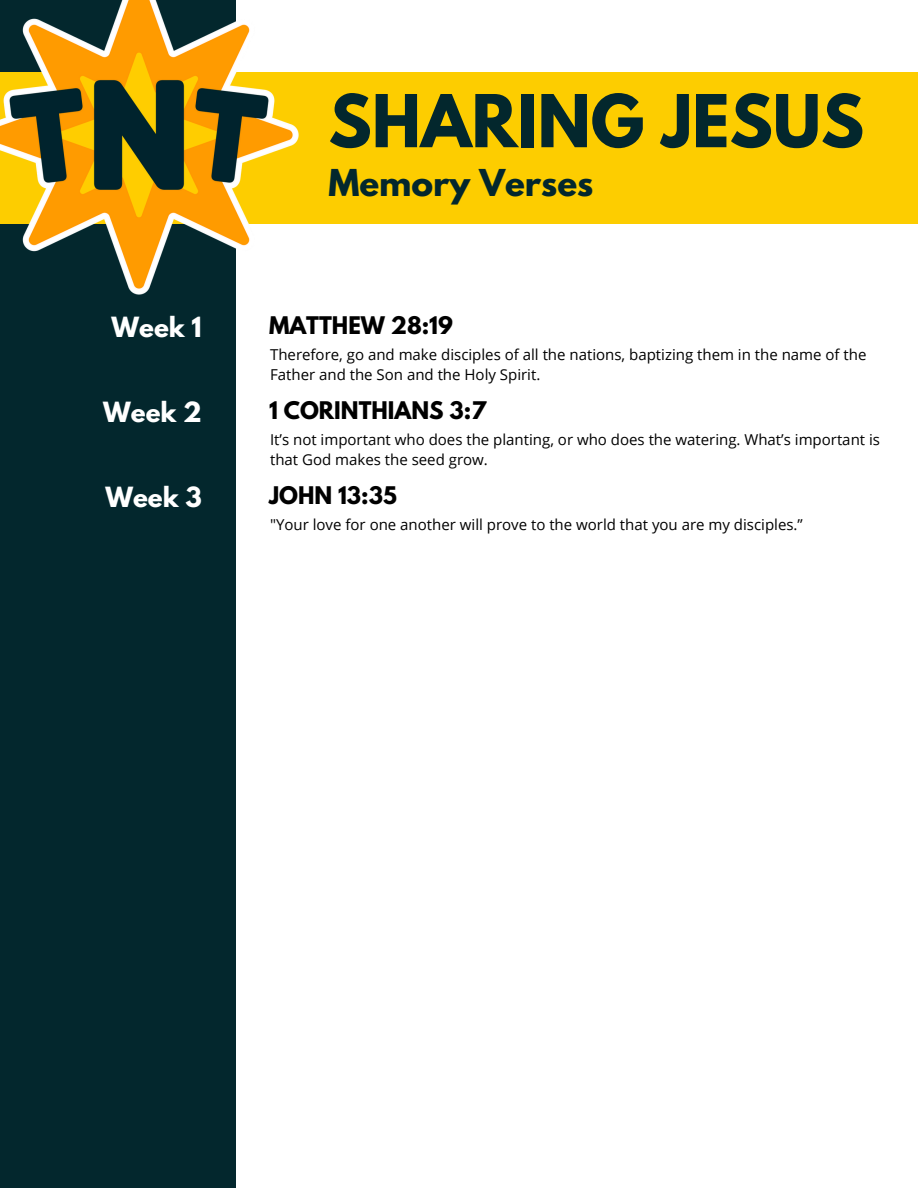
<style>
.page{position:relative;width:918px;height:1188px;background:#fff}
.page>*{position:absolute;margin:0;border:0;box-sizing:border-box;transform-origin:0 0}
.t1{font:700 64.5px "League Spartan";color:#03272d}
.t2{font:700 32.85px "League Spartan";color:#03272d}
.t3{font:700 24.6px "League Spartan";color:#fff}
.t4{font:700 21.45px "League Spartan";color:#000}
.t5{font:15px/20.2px "Open Sans";color:#000}
</style>
<div class="page">
<div style="left:0;top:0;width:236px;height:1188px;background:#03272d"></div>
<div style="left:0;top:73px;width:918px;height:151px;background:#fdcd00"></div>
<img style="left:0;top:0;width:299px;height:295px">
<h4 class="t1" style="left:328px;top:89px;width:537px">SHARING JESUS</h4>
<p class="t2" style="left:328px;top:166px;width:266px">Memory Verses</p>
<h2 class="t3" style="left:112px;top:315px;width:92px">Week 1</h2>
<h1 class="t4" style="left:269px;top:315px;width:185px">MATTHEW 28:19</h1>
<h3 class="t5" style="left:270px;top:344px;width:598px">Therefore, go and make disciples of all the nations, baptizing them in the name of the<br>Father and the Son and the Holy Spirit.</h3>
<p class="t3" style="left:103px;top:400px;width:100px">Week 2</p>
<h4 class="t4" style="left:269px;top:400px;width:219px">1 CORINTHIANS 3:7</h4>
<h3 class="t5" style="left:270px;top:429px;width:611px">It’s not important who does the planting, or who does the watering. What’s important is that God makes the seed grow.</h3>
<p class="t3" style="left:105px;top:485px;width:98px">Week 3</p>
<h4 class="t4" style="left:269px;top:485px;width:129px">JOHN 13:35</h4>
<h3 class="t5" style="left:270px;top:514px;width:534px">"Your love for one another will prove to the world that you are my disciples.”</h3>
</div>
